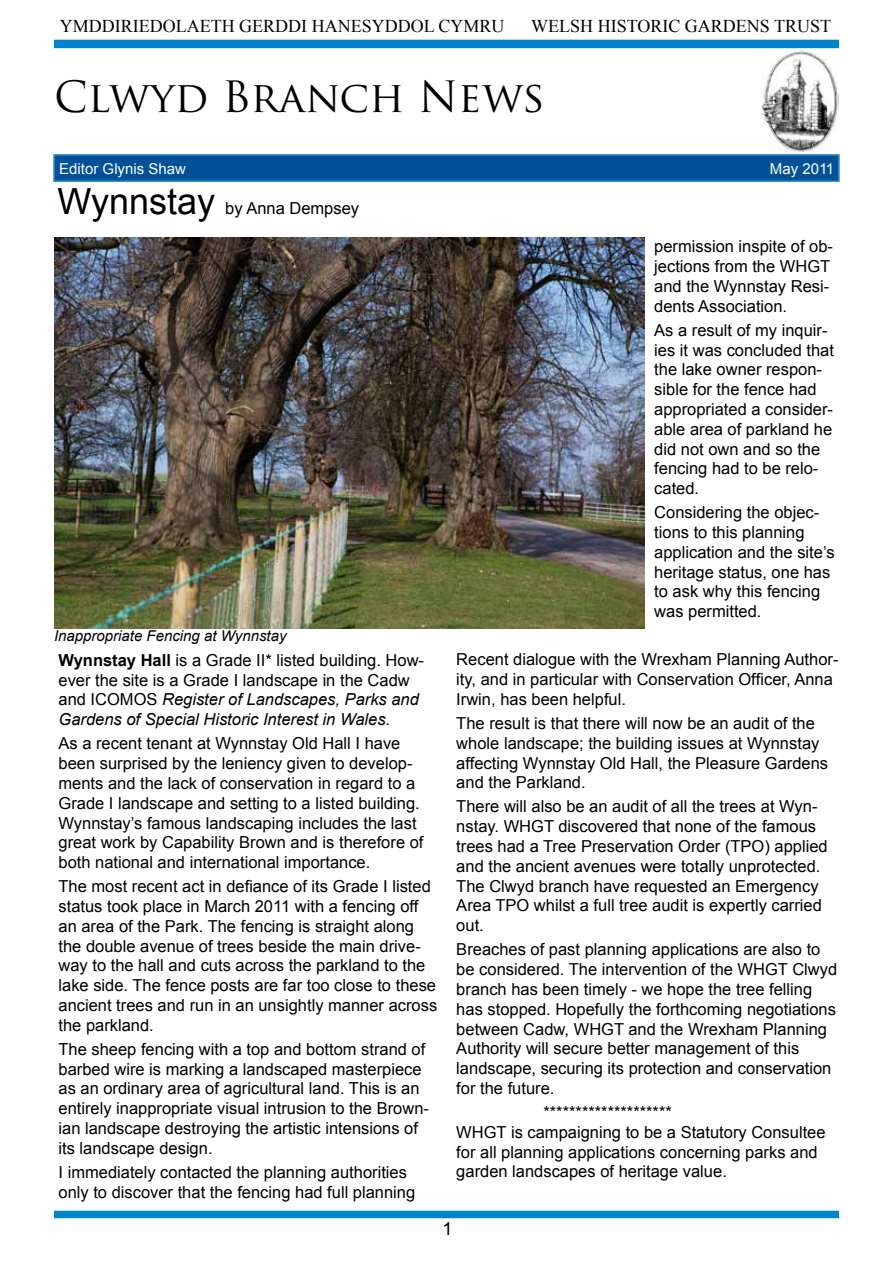
<style>
.page{position:relative;width:893px;height:1263px;background:#fff}
.page>*{position:absolute;margin:0;border:0;box-sizing:border-box;transform-origin:0 0}
.t1{font:42px "Trajan Pro";color:#000}
.t2{font:18px "Times New Roman";color:#000}
.t3{font:18px "Arial";color:#000}
.t4{font:16.5px/19.8px "Arial";color:#000}
.t5{font:italic 15px "Arial";color:#000}
.t6{font:15px "Arial";color:#fff}
.s1{font-size:36px}
.s2{font-weight:700}
.s3{font-style:italic}
</style>
<div class="page">
<div style="left:53px;top:154px;width:787px;height:28px;background:#005197;border:2px solid #3192cb"></div>
<div style="left:54px;top:40px;width:785px;height:8px;background:#0085ca"></div>
<div style="left:54px;top:1211px;width:785px;height:7px;background:#0085ca"></div>
<img style="left:761px;top:51px;width:78px;height:100px">
<img style="left:55px;top:237px;width:590px;height:391px">
<p class="t2" style="left:60px;top:14px;width:446px">YMDDIRIEDOLAETH GERDDI HANESYDDOL CYMRU</p>
<p class="t2" style="left:531px;top:14px;width:301px">WELSH HISTORIC GARDENS TRUST</p>
<h1 class="t1" style="left:54px;top:70px;width:493px">Clwyd Branch News</h1>
<p class="t6" style="left:59px;top:159px;width:128px">Editor Glynis Shaw</p>
<p class="t6" style="left:770px;top:159px;width:66px">May 2011</p>
<p class="t4" style="left:57px;top:198px;width:303px"><span class="s1">Wynnstay</span> by Anna Dempsey</p>
<p class="t5" style="left:54px;top:626px;width:234px">Inappropriate Fencing at Wynnstay</p>
<p class="t4" style="left:59px;top:650px;width:367px"><span class="s2">Wynnstay Hall</span> is a Grade II* listed building. How&shy;ever the site is a Grade I landscape in the Cadw and ICOMOS <span class="s3">Register of Landscapes, Parks and Gardens of Special Historic Interest in Wales</span>.</p>
<p class="t4" style="left:59px;top:734px;width:366px">As a recent tenant at Wynnstay Old Hall I have been surprised by the leniency given to develop&shy;ments and the lack of conservation in regard to a Grade I landscape and setting to a listed building.<br>Wynnstay’s famous landscaping includes the last great work by Capability Brown and is therefore of both national and international importance.</p>
<p class="t4" style="left:59px;top:877px;width:380px">The most recent act in defiance of its Grade I listed status took place in March 2011 with a fencing off an area of the Park. The fencing is straight along the double avenue of trees beside the main drive&shy;way to the hall and cuts across the parkland to the lake side. The fence posts are far too close to these ancient trees and run in an unsightly manner across the parkland.</p>
<p class="t4" style="left:59px;top:1039px;width:372px">The sheep fencing with a top and bottom strand of barbed wire is marking a landscaped masterpiece as an ordinary area of agricultural land. This is an entirely inappropriate visual intrusion to the Brown&shy;ian landscape destroying the artistic intensions of its landscape design.</p>
<p class="t4" style="left:59px;top:1162px;width:358px">I immediately contacted the planning authorities only to discover that the fencing had full planning</p>
<p class="t4" style="left:654px;top:237px;width:180px">permission inspite of ob&shy;jections from the WHGT and the Wynnstay Resi&shy;dents Association.</p>
<p class="t4" style="left:654px;top:320px;width:181px">As a result of my inquir&shy;ies it was concluded that the lake owner respon&shy;sible for the fence had appropriated a consider&shy;able area of parkland he did not own and so the fencing had to be relo&shy;cated.</p>
<p class="t4" style="left:654px;top:503px;width:182px">Considering the objec&shy;tions to this planning application and the site’s heritage status, one has to ask why this fencing was permitted.</p>
<p class="t4" style="left:456px;top:650px;width:384px">Recent dialogue with the Wrexham Planning Author&shy;ity, and in particular with Conservation Officer, Anna<br>Irwin, has been helpful.</p>
<p class="t4" style="left:456px;top:713px;width:373px">The result is that there will now be an audit of the whole landscape; the building issues at Wynnstay affecting Wynnstay Old Hall, the Pleasure Gardens and the Parkland.</p>
<p class="t4" style="left:456px;top:797px;width:373px">There will also be an audit of all the trees at Wyn&shy;nstay. WHGT discovered that none of the famous trees had a Tree Preservation Order (TPO) applied and the ancient avenues were totally unprotected.<br>The Clwyd branch have requested an Emergency Area TPO whilst a full tree audit is expertly carried out.</p>
<p class="t4" style="left:456px;top:940px;width:382px">Breaches of past planning applications are also to be considered. The intervention of the WHGT Clwyd branch has been timely - we hope the tree felling has stopped. Hopefully the forthcoming negotiations between Cadw, WHGT and the Wrexham Planning Authority will secure better management of this landscape, securing its protection and conservation for the future.</p>
<p class="t4" style="left:456px;top:1102px;width:371px;text-indent:87px">********************<br>WHGT is campaigning to be a Statutory Consultee for all planning applications concerning parks and garden landscapes of heritage value.</p>
<p class="t3" style="left:442px;top:1216px;width:12px">1</p>
</div>
